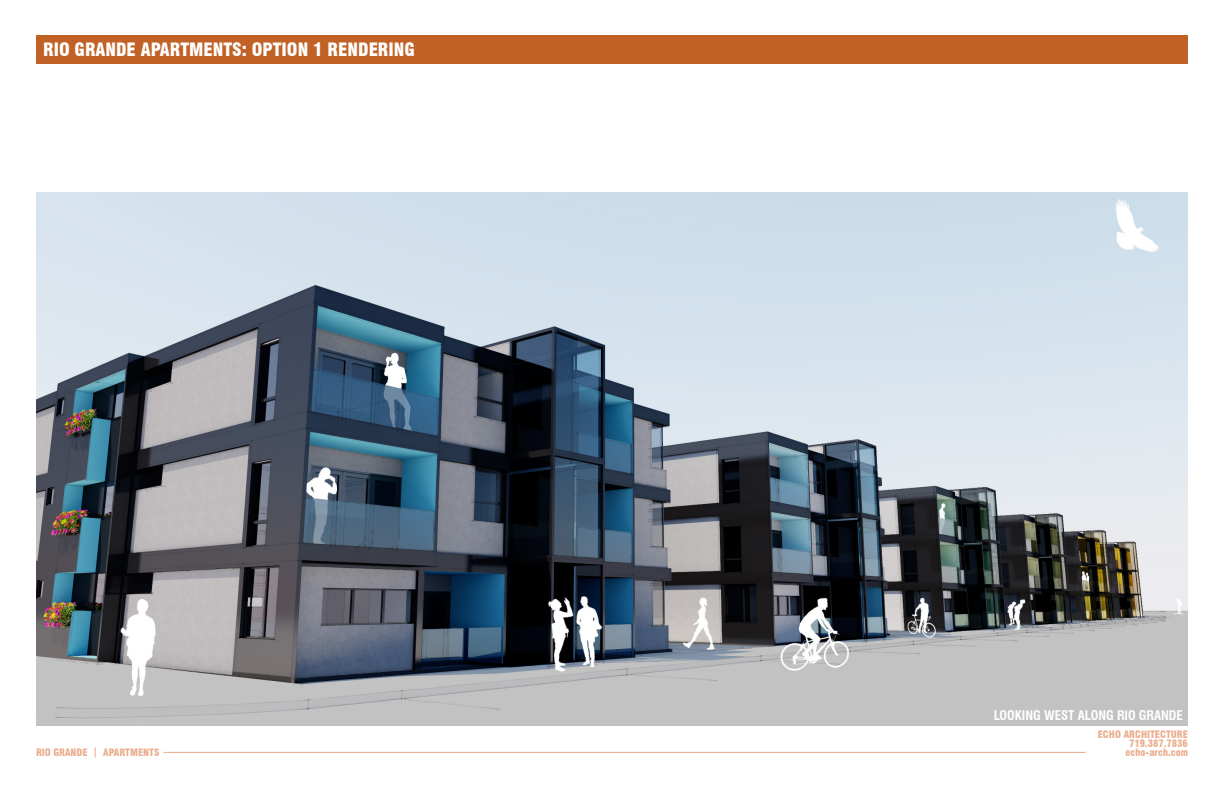
<style>
.page{position:relative;width:1224px;height:792px;background:#fff}
.page>*{position:absolute;margin:0;border:0;box-sizing:border-box;transform-origin:0 0}
.t1{font:900 condensed 18px "Swiss 721 BT";color:#fff}
.t2{font:700 condensed 13px "Swiss 721 BT";color:#fff}
.t3{font:900 condensed 10px "Swiss 721 BT";color:#eaae8f}
.s1{font-weight:700}
</style>
<div class="page">
<div style="left:36px;top:35px;width:1152px;height:29px;background:#c16125"></div>
<hr style="left:163px;top:752px;width:923px;height:1px;background:#eaae8f">
<img style="left:36px;top:192px;width:1152px;height:533px">
<p class="t1" style="left:43px;top:39px;width:373px">RIO GRANDE APARTMENTS: OPTION 1 RENDERING</p>
<p class="t2" style="left:994px;top:708px;width:191px">LOOKING WEST ALONG RIO GRANDE</p>
<p class="t3" style="left:1098px;top:728px;width:92px">ECHO ARCHITECTURE</p>
<p class="t3" style="left:1129px;top:737px;width:60px">719.387.7836</p>
<p class="t3" style="left:36px;top:747px;width:125px">RIO GRANDE <span class="s1">|</span> APARTMENTS</p>
<p class="t3" style="left:1126px;top:747px;width:64px">echo-arch.com</p>
</div>
